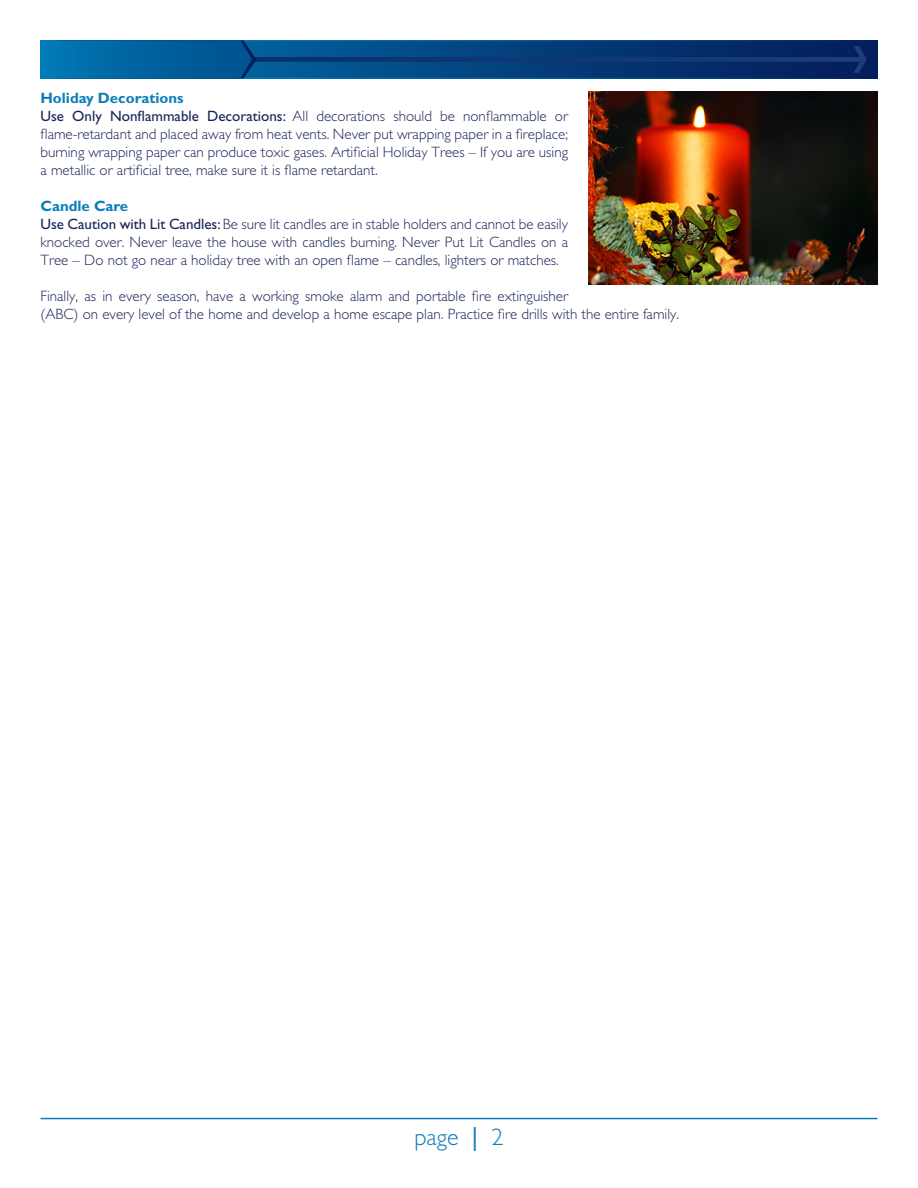
<style>
.page{position:relative;width:918px;height:1188px;background:#fff}
.page>*{position:absolute;margin:0;border:0;box-sizing:border-box;transform-origin:0 0}
.t1{font:300 24px "Gill Sans";color:#0d7dba}
.t2{font:300 15px/18px "Gill Sans";color:#1c2559;text-align:justify}
.t3{font:700 15px "Gill Sans";color:#0d7dba}
.s1{font-weight:400}
</style>
<div class="page">
<hr style="left:40px;top:1118px;width:838px;height:1px;background:#0d7dba">
<svg style="left:40px;top:40px;width:838px;height:38px;background:#034682"></svg>
<img style="left:588px;top:92px;width:290px;height:193px">
<p class="t3" style="left:40px;top:89px;width:145px">Holiday Decorations</p>
<p class="t2" style="left:40px;top:107px;width:529px"><span class="s1">Use Only Nonflammable Decorations:</span> All decorations should be nonflammable or flame-retardant and placed away from heat vents. Never put wrapping paper in a fireplace; burning wrapping paper can produce toxic gases. Artificial Holiday Trees – If you are using a metallic or artificial tree, make sure it is flame retardant.</p>
<p class="t3" style="left:40px;top:197px;width:89px">Candle Care</p>
<p class="t2" style="left:40px;top:215px;width:529px"><span class="s1">Use Caution with Lit Candles:</span> Be sure lit candles are in stable holders and cannot be easily knocked over. Never leave the house with candles burning. Never Put Lit Candles on a Tree – Do not go near a holiday tree with an open flame – candles, lighters or matches.</p>
<p class="t2" style="left:40px;top:287px;width:640px">Finally, as in every season, have a working smoke alarm and portable fire extinguisher<br>(ABC) on every level of the home and develop a home escape plan. Practice fire drills with the entire family.</p>
<p class="t1" style="left:414px;top:1124px;width:91px">page <span class="s1">|</span> 2</p>
</div>
